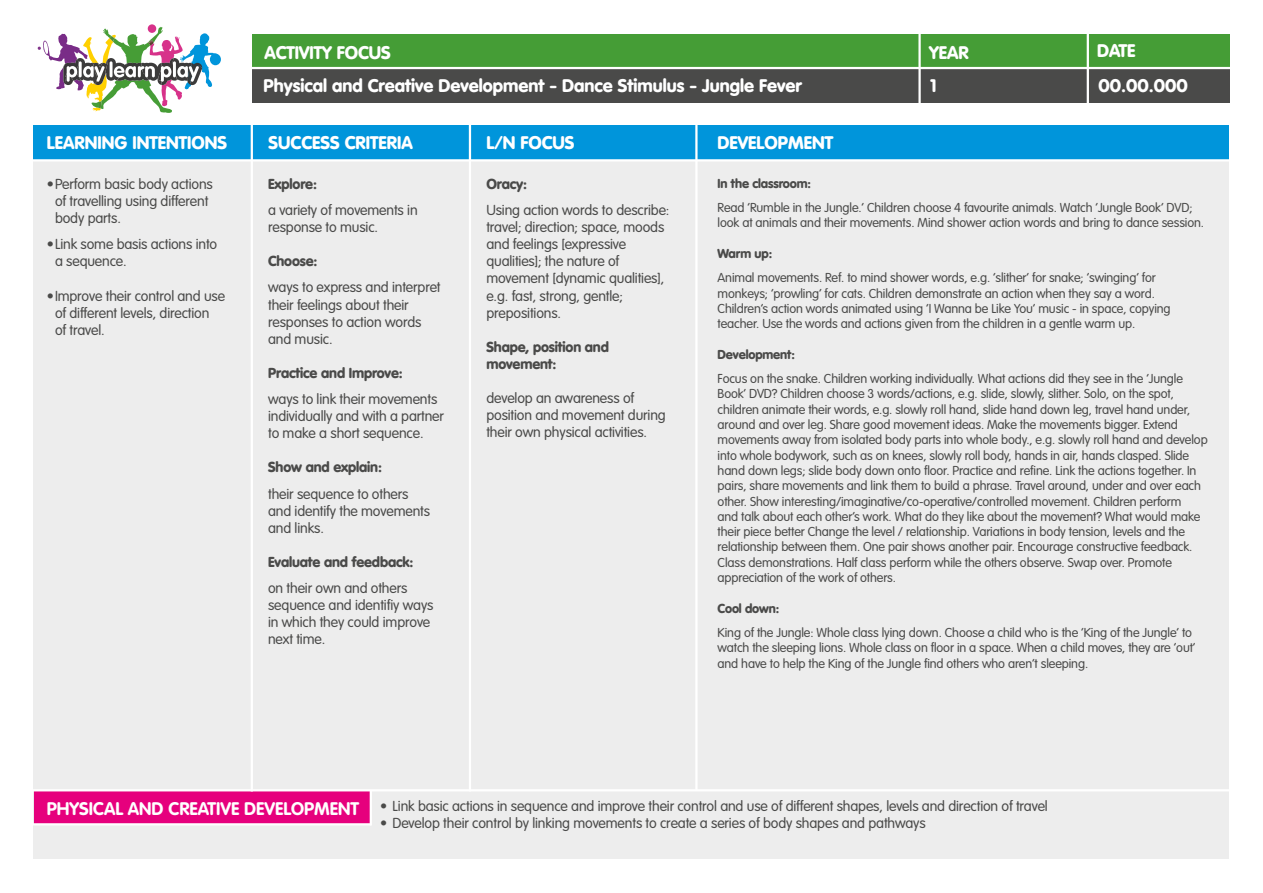
<style>
.page{position:relative;width:1263px;height:893px;background:#fff}
.page>*{position:absolute;margin:0;border:0;box-sizing:border-box;transform-origin:0 0}
.t1{font:900 18px/33.2px "VAG Rounded Std";color:#fff}
.t2{font:700 18px "VAG Rounded Std";color:#fff}
.t3{font:300 14.25px/17.1px "VAG Rounded Std";letter-spacing:-.01em;color:#4a4a49}
.t4{font:900 14.25px/17.1px "VAG Rounded Std";letter-spacing:-.01em;color:#4a4a49}
.t5{font:300 12.75px/15.3px "VAG Rounded Std";letter-spacing:-.01em;color:#4a4a49}
.t6{font:900 12.75px "VAG Rounded Std";letter-spacing:-.01em;color:#4a4a49}
</style>
<div class="page">
<div style="left:33px;top:160px;width:1196px;height:699px;background:#ededed"></div>
<div style="left:34px;top:126px;width:1195px;height:34px;background:#0095db"></div>
<div style="left:34px;top:790px;width:337px;height:34px;background:#e6007d"></div>
<div style="left:252px;top:34px;width:977px;height:34px;background:#459d36"></div>
<div style="left:252px;top:68px;width:977px;height:34px;background:#4a4a49"></div>
<hr style="left:918px;top:19px;width:3px;height:103px;background:#fff">
<hr style="left:1087px;top:26px;width:2px;height:86px;background:#fff">
<hr style="left:251px;top:67px;width:987px;height:2px;background:#fff">
<svg style="left:37px;top:24px;width:184px;height:89px"></svg>
<hr style="left:251px;top:122px;width:2px;height:669px;background:#fff">
<hr style="left:469px;top:122px;width:2px;height:669px;background:#fff">
<hr style="left:695px;top:125px;width:2px;height:665px;background:#fff">
<hr style="left:32px;top:159px;width:1204px;height:2px;background:#fff">
<hr style="left:32px;top:823px;width:339px;height:2px;background:#fff">
<hr style="left:32px;top:789px;width:1204px;height:2px;background:#fff">
<hr style="left:370px;top:790px;width:2px;height:35px;background:#fff">
<h1 class="t1" style="left:263px;top:36px;width:540px">ACTIVITY FOCUS<br>Physical and Creative Development - Dance Stimulus - Jungle Fever</h1>
<h1 class="t1" style="left:47px;top:127px;width:182px">LEARNING INTENTIONS</h1>
<h1 class="t1" style="left:269px;top:127px;width:146px">SUCCESS CRITERIA</h1>
<h1 class="t1" style="left:486px;top:127px;width:90px">L/N FOCUS</h1>
<h1 class="t1" style="left:717px;top:127px;width:117px">DEVELOPMENT</h1>
<h1 class="t1" style="left:929px;top:36px;width:41px">YEAR</h1>
<h1 class="t1" style="left:1097px;top:35px;width:40px">DATE</h1>
<h1 class="t1" style="left:930px;top:69px;width:7px">1</h1>
<h1 class="t1" style="left:1098px;top:69px;width:91px">00.00.000</h1>
<p class="t3" style="left:55px;top:176px;width:159px;text-indent:-8px">• Perform basic body actions of travelling using different body parts.</p>
<p class="t3" style="left:55px;top:236px;width:164px;text-indent:-8px">• Link some basis actions into a sequence.</p>
<p class="t3" style="left:55px;top:287px;width:172px;text-indent:-8px">• Improve their control and use of different levels, direction<br>of travel.</p>
<p class="t4" style="left:268px;top:176px;width:50px">Explore:</p>
<p class="t3" style="left:268px;top:202px;width:151px">a variety of movements in response to music.</p>
<p class="t4" style="left:268px;top:253px;width:51px">Choose:</p>
<p class="t3" style="left:268px;top:279px;width:174px">ways to express and interpret their feelings about their responses to action words and music.</p>
<p class="t4" style="left:268px;top:365px;width:136px">Practice and Improve:</p>
<p class="t3" style="left:268px;top:391px;width:177px">ways to link their movements individually and with a partner to make a short sequence.</p>
<p class="t4" style="left:268px;top:459px;width:115px">Show and explain:</p>
<p class="t3" style="left:268px;top:486px;width:163px">their sequence to others and identify the movements and links.</p>
<p class="t4" style="left:268px;top:554px;width:147px">Evaluate and feedback:</p>
<p class="t3" style="left:268px;top:580px;width:167px">on their own and others sequence and identifiy ways in which they could improve next time.</p>
<p class="t4" style="left:486px;top:176px;width:42px">Oracy:</p>
<p class="t3" style="left:486px;top:202px;width:185px">Using action words to describe: travel; direction; space, moods and feelings [expressive qualities]; the nature of movement [dynamic qualities], e.g. fast, strong, gentle; prepositions.</p>
<p class="t4" style="left:486px;top:339px;width:124px">Shape, position and movement:</p>
<p class="t3" style="left:486px;top:390px;width:181px">develop an awareness of position and movement during their own physical activities.</p>
<p class="t6" style="left:718px;top:176px;width:95px">In the classroom:</p>
<p class="t5" style="left:718px;top:200px;width:488px">Read ‘Rumble in the Jungle.’ Children choose 4 favourite animals. Watch ‘Jungle Book’ DVD; look at animals and their movements. Mind shower action words and bring to dance session.</p>
<p class="t6" style="left:718px;top:246px;width:56px">Warm up:</p>
<p class="t5" style="left:718px;top:271px;width:454px">Animal movements. Ref. to mind shower words, e.g. ‘slither’ for snake; ‘swinging’ for monkeys; ‘prowling’ for cats. Children demonstrate an action when they say a word.<br>Children’s action words animated using ‘I Wanna be Like You’ music - in space, copying teacher. Use the words and actions given from the children in a gentle warm up.</p>
<p class="t6" style="left:718px;top:347px;width:79px">Development:</p>
<p class="t5" style="left:718px;top:371px;width:492px">Focus on the snake. Children working individually. What actions did they see in the ‘Jungle Book’ DVD? Children choose 3 words/actions, e.g. slide, slowly, slither. Solo, on the spot, children animate their words, e.g. slowly roll hand, slide hand down leg, travel hand under, around and over leg. Share good movement ideas. Make the movements bigger. Extend movements away from isolated body parts into whole body., e.g. slowly roll hand and develop into whole bodywork, such as on knees, slowly roll body, hands in air, hands clasped. Slide hand down legs; slide body down onto floor. Practice and refine. Link the actions together. In pairs, share movements and link them to build a phrase. Travel around, under and over each other. Show interesting/imaginative/co-operative/controlled movement. Children perform<br>and talk about each other’s work. What do they like about the movement? What would make their piece better Change the level / relationship. Variations in body tension, levels and the relationship between them. One pair shows another pair. Encourage constructive feedback.<br>Class demonstrations. Half class perform while the others observe. Swap over. Promote appreciation of the work of others.</p>
<p class="t6" style="left:718px;top:600px;width:63px">Cool down:</p>
<p class="t5" style="left:718px;top:625px;width:479px">King of the Jungle: Whole class lying down. Choose a child who is the ‘King of the Jungle’ to watch the sleeping lions. Whole class on floor in a space. When a child moves, they are ‘out’ and have to help the King of the Jungle find others who aren’t sleeping.</p>
<h1 class="t2" style="left:47px;top:798px;width:314px">PHYSICAL AND CREATIVE DEVELOPMENT</h1>
<p class="t3" style="left:380px;top:798px;width:669px">• Link basic actions in sequence and improve their control and use of different shapes, levels and direction of travel</p>
<p class="t3" style="left:380px;top:815px;width:547px">• Develop their control by linking movements to create a series of body shapes and pathways</p>
</div>
